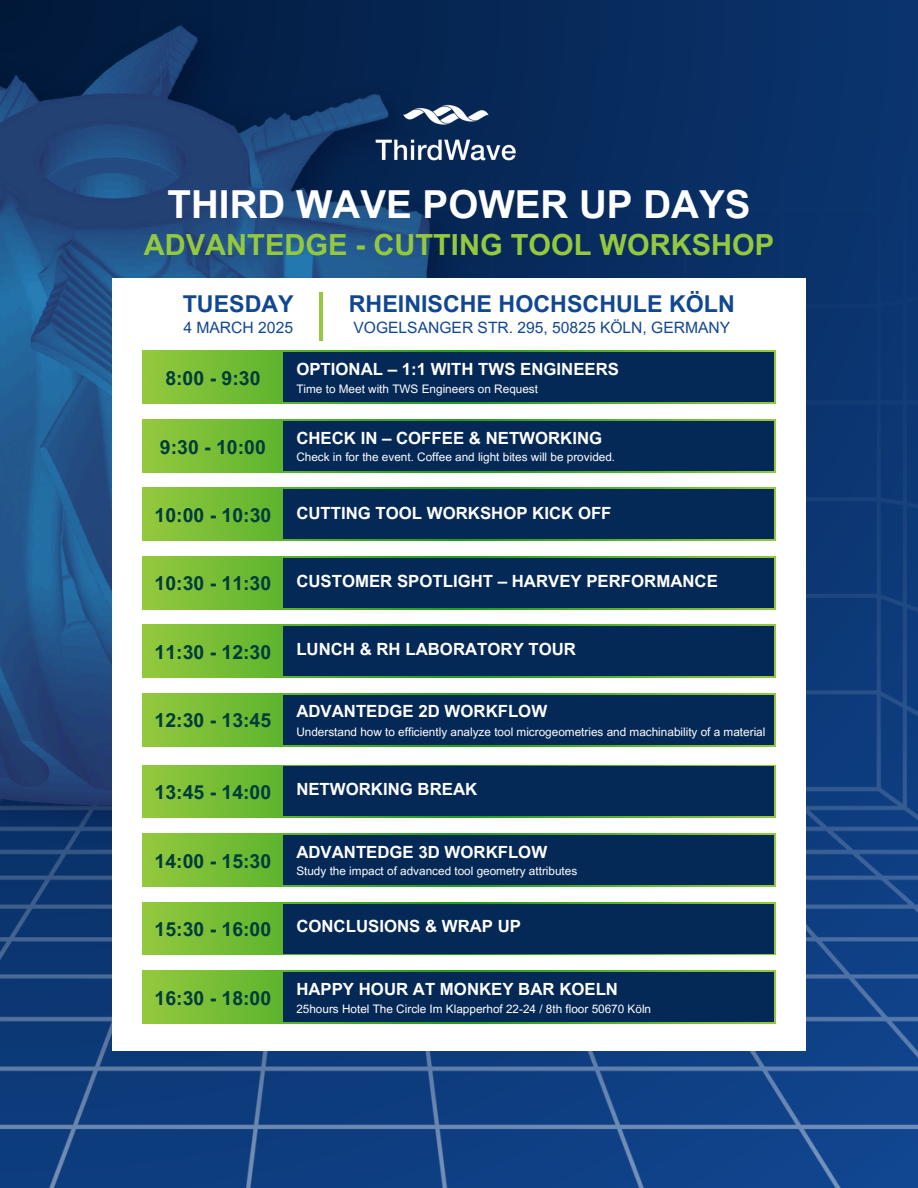
<style>
.page{position:relative;width:918px;height:1188px;background:#fff}
.page>*{position:absolute;margin:0;border:0;box-sizing:border-box;transform-origin:0 0}
.t1{font:700 38.55px "Arial MT Pro";color:#fff}
.t2{font:700 29.1px "Arial MT Pro";color:#95c93d}
.t3{font:700 23.25px "Arial MT Pro";color:#114792}
.t4{font:700 19.5px "Arial MT Pro";color:#003c3c}
.t5{font:700 19.35px "Arial MT Pro";color:#003c3c}
.t6{font:700 16.8px "Arial MT Pro";color:#fff}
.t7{font:15.75px "Arial MT Pro";color:#114792}
.t8{font:15.6px "Arial MT Pro";color:#114792}
.t9{font:11.7px "Arial MT Pro";color:#fff}
</style>
<div class="page">
<img style="left:0;top:0;width:918px;height:1188px">
<img style="left:0;top:0;width:738px;height:912px">
<div style="left:112px;top:279px;width:694px;height:772px;background:#fff"></div>
<hr style="left:319px;top:292px;width:4px;height:48px;background:#95c93d">
<svg style="left:143px;top:351px;width:632px;height:52px;background:#73bc34"></svg>
<div style="left:283px;top:352px;width:491px;height:50px;background:#052957"></div>
<svg style="left:143px;top:420px;width:632px;height:52px;background:#73bc34"></svg>
<div style="left:283px;top:421px;width:491px;height:50px;background:#052957"></div>
<svg style="left:143px;top:488px;width:632px;height:53px;background:#71bb33"></svg>
<div style="left:283px;top:489px;width:491px;height:50px;background:#052957"></div>
<svg style="left:143px;top:556px;width:632px;height:53px;background:#71bb33"></svg>
<div style="left:283px;top:558px;width:491px;height:50px;background:#052957"></div>
<svg style="left:143px;top:625px;width:632px;height:53px;background:#71bb33"></svg>
<div style="left:283px;top:626px;width:491px;height:50px;background:#052957"></div>
<svg style="left:143px;top:693px;width:632px;height:53px;background:#71bb33"></svg>
<div style="left:283px;top:695px;width:491px;height:50px;background:#052957"></div>
<svg style="left:143px;top:765px;width:632px;height:53px;background:#71bb33"></svg>
<div style="left:283px;top:766px;width:491px;height:50px;background:#052957"></div>
<svg style="left:143px;top:834px;width:632px;height:52px;background:#73bc34"></svg>
<div style="left:283px;top:835px;width:491px;height:50px;background:#052957"></div>
<svg style="left:143px;top:902px;width:632px;height:53px;background:#71bb33"></svg>
<div style="left:283px;top:904px;width:491px;height:50px;background:#052957"></div>
<svg style="left:143px;top:971px;width:632px;height:52px;background:#73bc34"></svg>
<div style="left:283px;top:972px;width:491px;height:50px;background:#052957"></div>
<img style="left:370px;top:85px;width:149px;height:107px">
<p class="t1" style="left:168px;top:190px;width:585px">THIRD WAVE POWER UP DAYS</p>
<h4 class="t2" style="left:144px;top:234px;width:632px">ADVANTEDGE - CUTTING TOOL WORKSHOP</h4>
<h3 class="t3" style="left:183px;top:295px;width:112px">TUESDAY</h3>
<h3 class="t7" style="left:183px;top:322px;width:111px">4 MARCH 2025</h3>
<h4 class="t3" style="left:349px;top:295px;width:388px">RHEINISCHE HOCHSCHULE KÖLN</h4>
<h4 class="t8" style="left:353px;top:322px;width:378px">VOGELSANGER STR. 295, 50825 KÖLN, GERMANY</h4>
<p class="t4" style="left:165px;top:371px;width:97px">8:00 - 9:30</p>
<h5 class="t4" style="left:160px;top:439px;width:107px">9:30 - 10:00</h5>
<p class="t6" style="left:296px;top:363px;width:324px">OPTIONAL – 1:1 WITH TWS ENGINEERS</p>
<p class="t9" style="left:296px;top:384px;width:243px">Time to Meet with TWS Engineers on Request</p>
<h1 class="t6" style="left:296px;top:432px;width:307px">CHECK IN – COFFEE &amp; NETWORKING</h1>
<h2 class="t9" style="left:296px;top:453px;width:320px">Check in for the event. Coffee and light bites will be provided.</h2>
<h3 class="t4" style="left:155px;top:508px;width:118px">10:00 - 10:30</h3>
<h5 class="t6" style="left:296px;top:507px;width:317px">CUTTING TOOL WORKSHOP KICK OFF</h5>
<p class="t5" style="left:155px;top:576px;width:118px">10:30 - 11:30</p>
<h4 class="t6" style="left:296px;top:575px;width:423px">CUSTOMER SPOTLIGHT – HARVEY PERFORMANCE</h4>
<h4 class="t5" style="left:155px;top:645px;width:118px">11:30 - 12:30</h4>
<h3 class="t6" style="left:296px;top:643px;width:281px">LUNCH &amp; RH LABORATORY TOUR</h3>
<h4 class="t5" style="left:155px;top:713px;width:118px">12:30 - 13:45</h4>
<p class="t6" style="left:296px;top:705px;width:252px">ADVANTEDGE 2D WORKFLOW</p>
<h3 class="t9" style="left:296px;top:727px;width:471px">Understand how to efficiently analyze tool microgeometries and machinability of a material</h3>
<h4 class="t5" style="left:155px;top:785px;width:118px">13:45 - 14:00</h4>
<h3 class="t6" style="left:296px;top:783px;width:182px">NETWORKING BREAK</h3>
<h3 class="t5" style="left:155px;top:853px;width:118px">14:00 - 15:30</h3>
<h3 class="t6" style="left:296px;top:846px;width:252px">ADVANTEDGE 3D WORKFLOW</h3>
<h4 class="t9" style="left:296px;top:867px;width:282px">Study the impact of advanced tool geometry attributes</h4>
<p class="t5" style="left:155px;top:922px;width:118px">15:30 - 16:00</p>
<h4 class="t6" style="left:296px;top:920px;width:226px">CONCLUSIONS &amp; WRAP UP</h4>
<h3 class="t5" style="left:155px;top:991px;width:118px">16:30 - 18:00</h3>
<h3 class="t6" style="left:296px;top:983px;width:323px">HAPPY HOUR AT MONKEY BAR KOELN</h3>
<h4 class="t9" style="left:296px;top:1004px;width:356px">25hours Hotel The Circle Im Klapperhof 22-24 / 8th floor 50670 Köln</h4>
</div>
